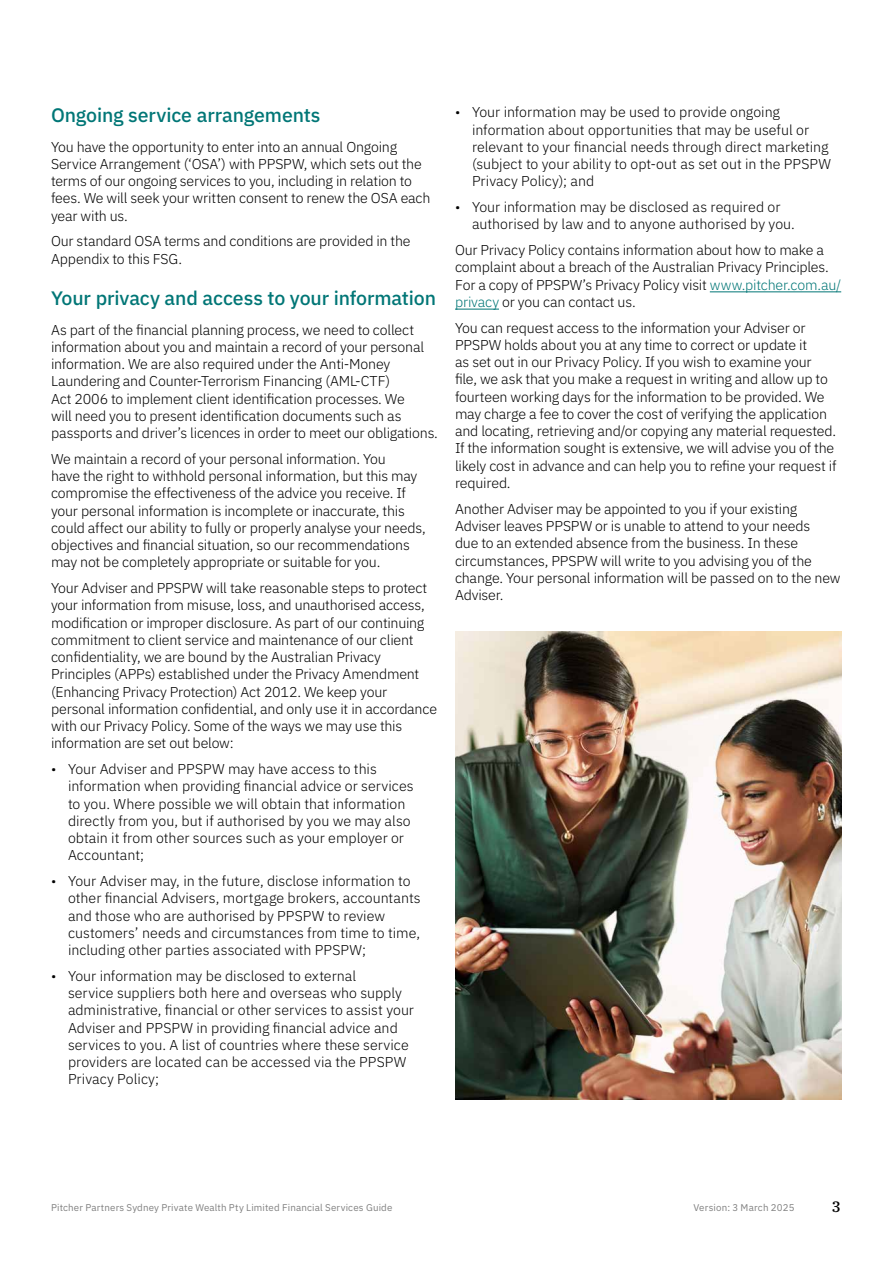
<style>
.page{position:relative;width:893px;height:1263px;background:#fff}
.page>*{position:absolute;margin:0;border:0;box-sizing:border-box;transform-origin:0 0}
.Heading_2___13pt_Medium{font:500 19.5px "IBM Plex Sans";letter-spacing:-.005em;color:#007676}
.t1{font:500 15px "IBM Plex Serif";color:#000}
.Body___9_5pt_Light{font:300 14.25px/17.2px "IBM Plex Sans";letter-spacing:-.01em;color:#000}
.t2{font:9.75px "IBM Plex Sans";letter-spacing:.02em;color:#808080}
.s1{color:#007676}
</style>
<div class="page">
<hr style="left:710px;top:292px;width:131px;height:1px;background:#007676">
<hr style="left:455px;top:309px;width:44px;height:1px;background:#007676">
<img style="left:456px;top:631px;width:386px;height:468px">
<p class="Heading_2___13pt_Medium" style="left:51px;top:99px;width:271px">Ongoing service arrangements</p>
<p class="Body___9_5pt_Light" style="left:51px;top:137px;width:381px">You have the opportunity to enter into an annual Ongoing Service Arrangement (‘OSA’) with PPSPW, which sets out the terms of our ongoing services to you, including in relation to fees. We will seek your written consent to renew the OSA each year with us.</p>
<p class="Body___9_5pt_Light" style="left:51px;top:231px;width:361px">Our standard OSA terms and conditions are provided in the<br>Appendix to this FSG.</p>
<p class="Heading_2___13pt_Medium" style="left:51px;top:282px;width:386px">Your privacy and access to your information</p>
<p class="Body___9_5pt_Light" style="left:51px;top:320px;width:388px">As part of the financial planning process, we need to collect information about you and maintain a record of your personal information. We are also required under the Anti-Money Laundering and Counter-Terrorism Financing (AML-CTF)<br>Act 2006 to implement client identification processes. We<br>will need you to present identification documents such as passports and driver’s licences in order to meet our obligations.</p>
<p class="Body___9_5pt_Light" style="left:51px;top:449px;width:376px">We maintain a record of your personal information. You<br>have the right to withhold personal information, but this may compromise the effectiveness of the advice you receive. If your personal information is incomplete or inaccurate, this could affect our ability to fully or properly analyse your needs, objectives and financial situation, so our recommendations may not be completely appropriate or suitable for you.</p>
<p class="Body___9_5pt_Light" style="left:51px;top:578px;width:388px">Your Adviser and PPSPW will take reasonable steps to protect your information from misuse, loss, and unauthorised access, modification or improper disclosure. As part of our continuing commitment to client service and maintenance of our client confidentiality, we are bound by the Australian Privacy Principles (APPs) established under the Privacy Amendment (Enhancing Privacy Protection) Act 2012. We keep your personal information confidential, and only use it in accordance with our Privacy Policy. Some of the ways we may use this information are set out below:</p>
<p class="Body___9_5pt_Light" style="left:68px;top:759px;width:347px;text-indent:-17px">• Your Adviser and PPSPW may have access to this information when providing financial advice or services to you. Where possible we will obtain that information directly from you, but if authorised by you we may also obtain it from other sources such as your employer or Accountant;</p>
<p class="Body___9_5pt_Light" style="left:68px;top:871px;width:354px;text-indent:-17px">• Your Adviser may, in the future, disclose information to other financial Advisers, mortgage brokers, accountants and those who are authorised by PPSPW to review customers’ needs and circumstances from time to time, including other parties associated with PPSPW;</p>
<p class="Body___9_5pt_Light" style="left:68px;top:966px;width:348px;text-indent:-17px">• Your information may be disclosed to external<br>service suppliers both here and overseas who supply administrative, financial or other services to assist your Adviser and PPSPW in providing financial advice and services to you. A list of countries where these service providers are located can be accessed via the PPSPW Privacy Policy;</p>
<p class="Body___9_5pt_Light" style="left:472px;top:103px;width:361px;text-indent:-17px">• Your information may be used to provide ongoing information about opportunities that may be useful or relevant to your financial needs through direct marketing (subject to your ability to opt-out as set out in the PPSPW Privacy Policy); and</p>
<p class="Body___9_5pt_Light" style="left:472px;top:197px;width:324px;text-indent:-17px">• Your information may be disclosed as required or authorised by law and to anyone authorised by you.</p>
<p class="Body___9_5pt_Light" style="left:455px;top:240px;width:388px">Our Privacy Policy contains information about how to make a complaint about a breach of the Australian Privacy Principles.<br>For a copy of PPSPW’s Privacy Policy visit <span class="s1">www.pitcher.com.au/ privacy</span> or you can contact us.</p>
<p class="Body___9_5pt_Light" style="left:455px;top:318px;width:383px">You can request access to the information your Adviser or PPSPW holds about you at any time to correct or update it<br>as set out in our Privacy Policy. If you wish to examine your file, we ask that you make a request in writing and allow up to fourteen working days for the information to be provided. We may charge a fee to cover the cost of verifying the application and locating, retrieving and/or copying any material requested.<br>If the information sought is extensive, we will advise you of the likely cost in advance and can help you to refine your request if required.</p>
<p class="Body___9_5pt_Light" style="left:455px;top:499px;width:387px">Another Adviser may be appointed to you if your existing Adviser leaves PPSPW or is unable to attend to your needs<br>due to an extended absence from the business. In these circumstances, PPSPW will write to you advising you of the change. Your personal information will be passed on to the new Adviser.</p>
<p class="t2" style="left:51px;top:1199px;width:343px">Pitcher Partners Sydney Private Wealth Pty Limited Financial Services Guide</p>
<p class="t2" style="left:693px;top:1199px;width:103px">Version: 3 March 2025</p>
<p class="t1" style="left:832px;top:1195px;width:10px">3</p>
</div>
